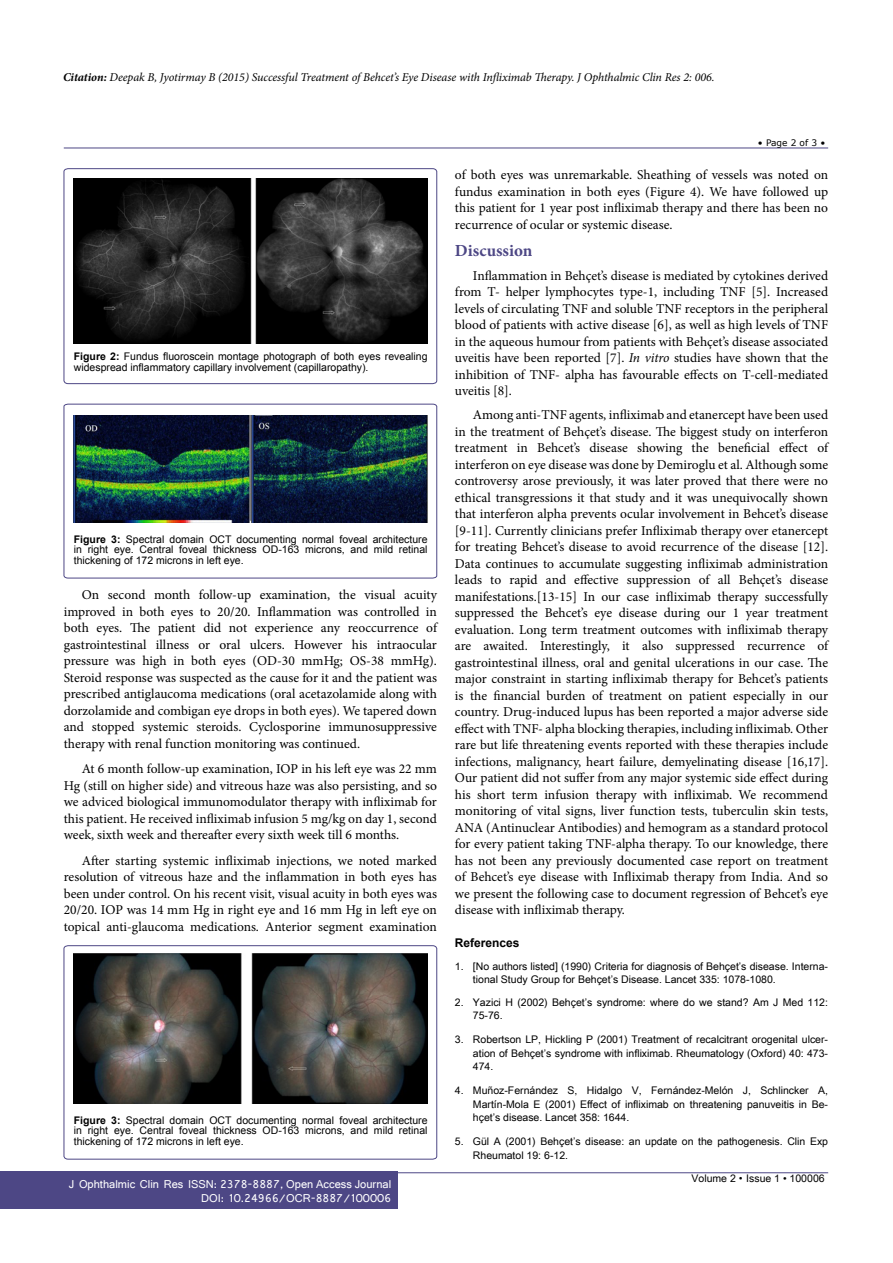
<style>
.page{position:relative;width:893px;height:1263px;background:#fff}
.page>*{position:absolute;margin:0;border:0;box-sizing:border-box;transform-origin:0 0}
.t1{font:700 16.95px "Minion Pro";color:#4d4785}
.t2{font:13.5px/16.5px "Minion Pro";color:#000;text-align:justify}
.t3{font:italic 12px "Minion Pro";letter-spacing:-.005em;color:#000}
.t4{font:12px/14.2px "Shruti";color:#fff;text-align:right}
.t5{font:700 12px "Arial";color:#000}
.t6{font:10.5px/13.5px "Arial Unicode MS";color:#000}
.t7{font:10.5px/10.5px "Arial";color:#000;text-align:justify}
.t8{font:9px "MS Reference Sans Serif";color:#000}
.s1{font-weight:700}
.s2{font-style:italic}
.s3{font-family:"Batang"}
</style>
<div class="page">
<hr style="left:64px;top:148px;width:764px;height:1px;background:#4d4785">
<hr style="left:64px;top:1172px;width:764px;height:1px;background:#4d4785">
<div style="left:0;top:1171px;width:398px;height:38px;background:#4d4785"></div>
<svg style="left:64px;top:168px;width:373px;height:216px"></svg>
<svg style="left:64px;top:404px;width:373px;height:174px"></svg>
<svg style="left:64px;top:945px;width:373px;height:214px"></svg>
<img style="left:74px;top:178px;width:354px;height:165px">
<img style="left:74px;top:415px;width:354px;height:108px">
<img style="left:74px;top:954px;width:354px;height:150px">
<p class="t3" style="left:63px;top:69px;width:653px"><span class="s1">Citation:</span> Deepak B, Jyotirmay B (2015) Successful Treatment of Behcet’s Eye Disease with Infliximab Therapy. J Ophthalmic Clin Res 2: 006.</p>
<p class="t8" style="left:758px;top:137px;width:69px">• Page 2 of 3 •</p>
<p class="t7" style="left:74px;top:351px;width:355px"><span class="s1">Figure 2:</span> Fundus fluoroscein montage photograph of both eyes revealing widespread inflammatory capillary involvement (capillaropathy).</p>
<p class="t7" style="left:74px;top:534px;width:355px"><span class="s1">Figure 3:</span> Spectral domain OCT documenting normal foveal architecture in right eye. Central foveal thickness OD-163 microns, and mild retinal thickening of 172 microns in left eye.</p>
<p class="t2" style="left:64px;top:587px;width:375px;text-indent:18px">On second month follow-up examination, the visual acuity improved in both eyes to 20/20. Inflammation was controlled in both eyes. The patient did not experience any reoccurrence of gastrointestinal illness or oral ulcers. However his intraocular pressure was high in both eyes (OD-30 mmHg; OS-38 mmHg).<br>Steroid response was suspected as the cause for it and the patient was prescribed antiglaucoma medications (oral acetazolamide along with dorzolamide and combigan eye drops in both eyes). We tapered down and stopped systemic steroids. Cyclosporine immunosuppressive therapy with renal function monitoring was continued.</p>
<p class="t2" style="left:64px;top:761px;width:375px;text-indent:18px">At 6 month follow-up examination, IOP in his left eye was 22 mm Hg (still on higher side) and vitreous haze was also persisting, and so we adviced biological immunomodulator therapy with infliximab for this patient. He received infliximab infusion 5 mg/kg on day 1, second week, sixth week and thereafter every sixth week till 6 months.</p>
<p class="t2" style="left:64px;top:852px;width:375px;text-indent:18px">After starting systemic infliximab injections, we noted marked resolution of vitreous haze and the inflammation in both eyes has been under control. On his recent visit, visual acuity in both eyes was 20/20. IOP was 14 mm Hg in right eye and 16 mm Hg in left eye on topical anti-glaucoma medications. Anterior segment examination</p>
<p class="t7" style="left:74px;top:1115px;width:355px"><span class="s1">Figure 3:</span> Spectral domain OCT documenting normal foveal architecture in right eye. Central foveal thickness OD-163 microns, and mild retinal thickening of 172 microns in left eye.</p>
<p class="t4" style="left:69px;top:1176px;width:324px">J Ophthalmic Clin Res ISSN: 2378-8887, Open Access Journal<br>DOI: 10.24966/OCR-8887/100006</p>
<p class="t2" style="left:455px;top:167px;width:375px">of both eyes was unremarkable. Sheathing of vessels was noted on fundus examination in both eyes (Figure 4). We have followed up this patient for 1 year post infliximab therapy and there has been no recurrence of ocular or systemic disease.</p>
<p class="t1" style="left:455px;top:238px;width:79px">Discussion</p>
<p class="t2" style="left:455px;top:267px;width:375px;text-indent:18px">Inflammation in Behçet’s disease is mediated by cytokines derived from T- helper lymphocytes type-1, including TNF [5]. Increased levels of circulating TNF and soluble TNF receptors in the peripheral blood of patients with active disease [6], as well as high levels of TNF in the aqueous humour from patients with Behçet’s disease associated uveitis have been reported [7]. <span class="s2">In vitro</span> studies have shown that the inhibition of TNF- alpha has favourable effects on T-cell-mediated uveitis [8].</p>
<p class="t2" style="left:455px;top:407px;width:375px;text-indent:18px">Among anti-TNF agents, infliximab and etanercept have been used in the treatment of Behçet’s disease. The biggest study on interferon treatment in Behcet’s disease showing the beneficial effect of interferon on eye disease was done by Demiroglu et al. Although some controversy arose previously, it was later proved that there were no ethical transgressions it that study and it was unequivocally shown that interferon alpha prevents ocular involvement in Behcet’s disease [9-11]. Currently clinicians prefer Infliximab therapy over etanercept for treating Behcet’s disease to avoid recurrence of the disease [12].<br>Data continues to accumulate suggesting infliximab administration leads to rapid and effective suppression of all Behçet’s disease manifestations.[13-15] In our case infliximab therapy successfully suppressed the Behcet’s eye disease during our 1 year treatment evaluation. Long term treatment outcomes with infliximab therapy are awaited. Interestingly, it also suppressed recurrence of gastrointestinal illness, oral and genital ulcerations in our case. The major constraint in starting infliximab therapy for Behcet’s patients is the financial burden of treatment on patient especially in our country. Drug-induced lupus has been reported a major adverse side effect with TNF- alpha blocking therapies, including infliximab. Other rare but life threatening events reported with these therapies include infections, malignancy, heart failure, demyelinating disease [16,17].<br>Our patient did not suffer from any major systemic side effect during his short term infusion therapy with infliximab. We recommend monitoring of vital signs, liver function tests, tuberculin skin tests, ANA (Antinuclear Antibodies) and hemogram as a standard protocol for every patient taking TNF-alpha therapy. To our knowledge, there has not been any previously documented case report on treatment of Behcet’s eye disease with Infliximab therapy from India. And so we present the following case to document regression of Behcet’s eye disease with infliximab therapy.</p>
<p class="t5" style="left:455px;top:935px;width:66px">References</p>
<p class="t6" style="left:473px;top:959px;width:357px;text-indent:-18px">1. [No authors listed] (1990) Criteria for diagnosis of Behçet’s disease. Interna&shy;tional Study Group for Behçet’s Disease. Lancet 335: 1078-1080.</p>
<p class="t6" style="left:473px;top:995px;width:357px;text-indent:-18px">2. Yazici H (2002) Behçet’s syndrome: where do we stand? Am J Med 112:<br>75-76.</p>
<p class="t6" style="left:473px;top:1033px;width:357px;text-align:justify;text-indent:-18px">3. Robertson LP, Hickling P (2001) Treatment of recalcitrant orogenital ulcer&shy;ation of Behçet’s syndrome with infliximab. Rheumatology (Oxford) 40: 473- 474.</p>
<p class="t6" style="left:473px;top:1084px;width:357px;text-align:justify;text-indent:-18px">4. Muñoz-Fernández S, Hidalgo V, Fernández-Melón J, Schlincker A, Martín-Mola E (2001) Effect of infliximab on threatening panuveitis in Be&shy;hçet’s disease. Lancet 358: 1644.</p>
<p class="t6" style="left:473px;top:1135px;width:357px;text-indent:-18px">5. Gül A (2001) Behçet’s disease: an update on the pathogenesis. Clin Exp<br>Rheumatol 19: 6-12.</p>
<p class="t6" style="left:692px;top:1171px;width:135px">Volume 2 <span class="s3">•</span> Issue 1 • 100006</p>
</div>
